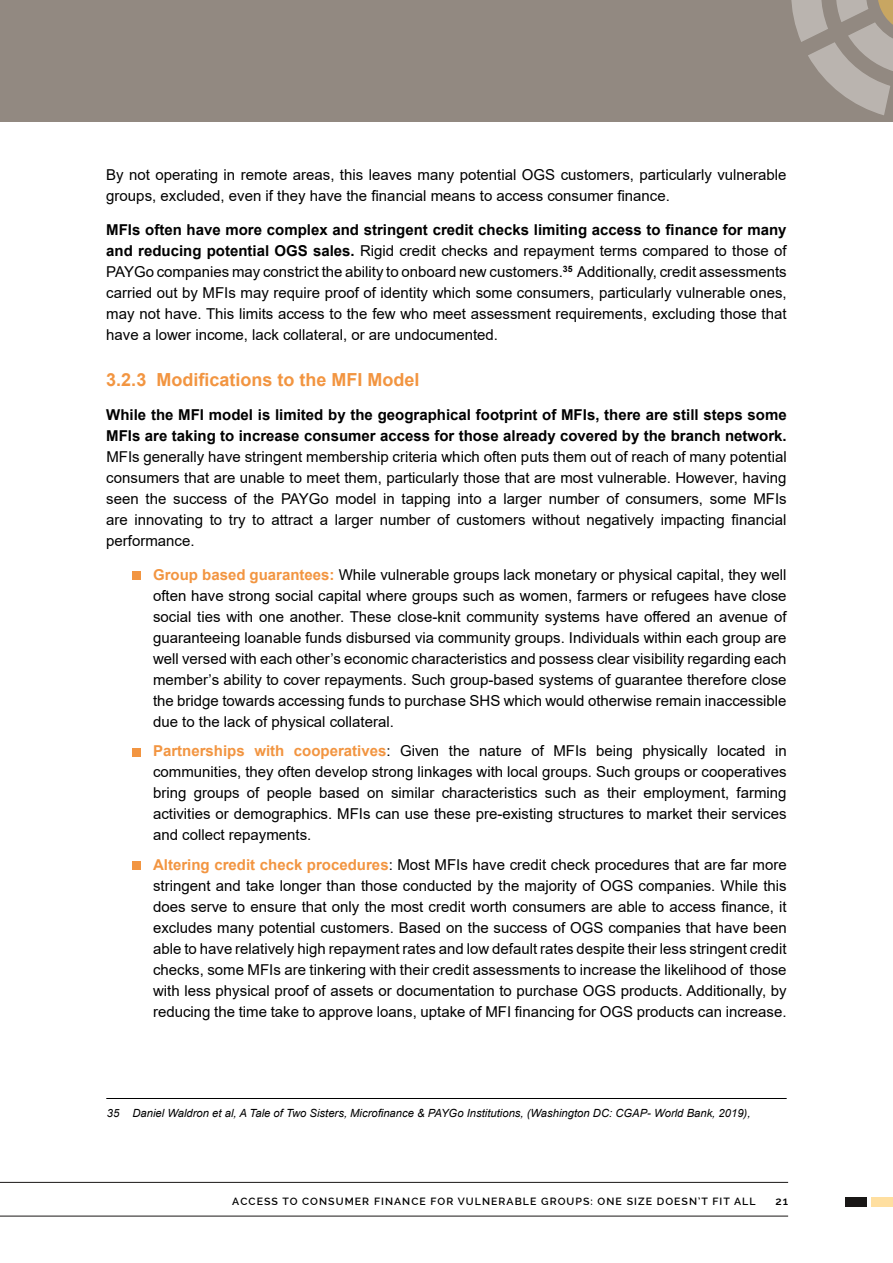
<style>
.page{position:relative;width:893px;height:1263px;background:#fff}
.page>*{position:absolute;margin:0;border:0;box-sizing:border-box;transform-origin:0 0}
.t1{font:700 18px "Arial";color:#f29541}
.t2{font:15px/21px "Arial";color:#000;text-align:justify}
.t3{font:700 15px/21px "Arial";color:#000}
.t4{font:italic 11.25px "Arial";color:#000}
.t5{font:600 11.25px "Raleway";color:#000}
.t6{font:600 10.5px "Raleway";letter-spacing:.1em;color:#000}
.s1{font-weight:700}
.s2{font-weight:700;color:#f29541}
</style>
<div class="page">
<div style="left:0;top:0;width:893px;height:121px;background:#928981"></div>
<svg style="left:791px;top:0;width:102px;height:115px"></svg>
<hr style="left:0;top:1216px;width:788px;height:1px;background:#191716">
<hr style="left:0;top:1182px;width:788px;height:1px;background:#191716">
<div style="left:845px;top:1197px;width:21px;height:9px;background:#191716"></div>
<div style="left:872px;top:1197px;width:21px;height:9px;background:#ffdfa0"></div>
<div style="left:132px;top:571px;width:8px;height:9px;background:#f29541"></div>
<div style="left:132px;top:748px;width:8px;height:8px;background:#f29541"></div>
<div style="left:132px;top:861px;width:8px;height:9px;background:#f29541"></div>
<hr style="left:106px;top:1098px;width:681px;height:1px;background:#000">
<p class="t2" style="left:106px;top:164px;width:682px">By not operating in remote areas, this leaves many potential OGS customers, particularly vulnerable groups, excluded, even if they have the financial means to access consumer finance.</p>
<p class="t2" style="left:106px;top:219px;width:682px"><span class="s1">MFIs often have more complex and stringent credit checks limiting access to finance for many and reducing potential OGS sales.</span> Rigid credit checks and repayment terms compared to those of PAYGo companies may constrict the ability to onboard new customers.<sup>35</sup> Additionally, credit assessments carried out by MFIs may require proof of identity which some consumers, particularly vulnerable ones, may not have. This limits access to the few who meet assessment requirements, excluding those that have a lower income, lack collateral, or are undocumented.</p>
<p class="t1" style="left:106px;top:367px;width:315px">3.2.3 Modifications to the MFI Model</p>
<p class="t3" style="left:106px;top:404px;width:682px">While the MFI model is limited by the geographical footprint of MFIs, there are still steps some<br>MFIs are taking to increase consumer access for those already covered by the branch network.</p>
<p class="t2" style="left:106px;top:446px;width:682px">MFIs generally have stringent membership criteria which often puts them out of reach of many potential consumers that are unable to meet them, particularly those that are most vulnerable. However, having seen the success of the PAYGo model in tapping into a larger number of consumers, some MFIs are innovating to try to attract a larger number of customers without negatively impacting financial performance.</p>
<p class="t2" style="left:153px;top:564px;width:635px"><span class="s2">Group based guarantees:</span> While vulnerable groups lack monetary or physical capital, they well often have strong social capital where groups such as women, farmers or refugees have close social ties with one another. These close-knit community systems have offered an avenue of guaranteeing loanable funds disbursed via community groups. Individuals within each group are well versed with each other’s economic characteristics and possess clear visibility regarding each member’s ability to cover repayments. Such group-based systems of guarantee therefore close the bridge towards accessing funds to purchase SHS which would otherwise remain inaccessible due to the lack of physical collateral.</p>
<p class="t2" style="left:153px;top:740px;width:635px"><span class="s2">Partnerships with cooperatives</span>: Given the nature of MFIs being physically located in communities, they often develop strong linkages with local groups. Such groups or cooperatives bring groups of people based on similar characteristics such as their employment, farming activities or demographics. MFIs can use these pre-existing structures to market their services and collect repayments.</p>
<p class="t2" style="left:153px;top:854px;width:635px"><span class="s2">Altering credit check procedures</span>: Most MFIs have credit check procedures that are far more stringent and take longer than those conducted by the majority of OGS companies. While this does serve to ensure that only the most credit worth consumers are able to access finance, it excludes many potential customers. Based on the success of OGS companies that have been able to have relatively high repayment rates and low default rates despite their less stringent credit checks, some MFIs are tinkering with their credit assessments to increase the likelihood of those with less physical proof of assets or documentation to purchase OGS products. Additionally, by reducing the time take to approve loans, uptake of MFI financing for OGS products can increase.</p>
<p class="t4" style="left:107px;top:1106px;width:645px">35 Daniel Waldron et al, A Tale of Two Sisters, Microfinance &amp; PAYGo Institutions, (Washington DC: CGAP- World Bank, 2019),</p>
<p class="t6" style="left:232px;top:1195px;width:525px">ACCESS TO CONSUMER FINANCE FOR VULNERABLE GROUPS: ONE SIZE DOESN’T FIT ALL</p>
<p class="t5" style="left:775px;top:1194px;width:14px">21</p>
</div>
